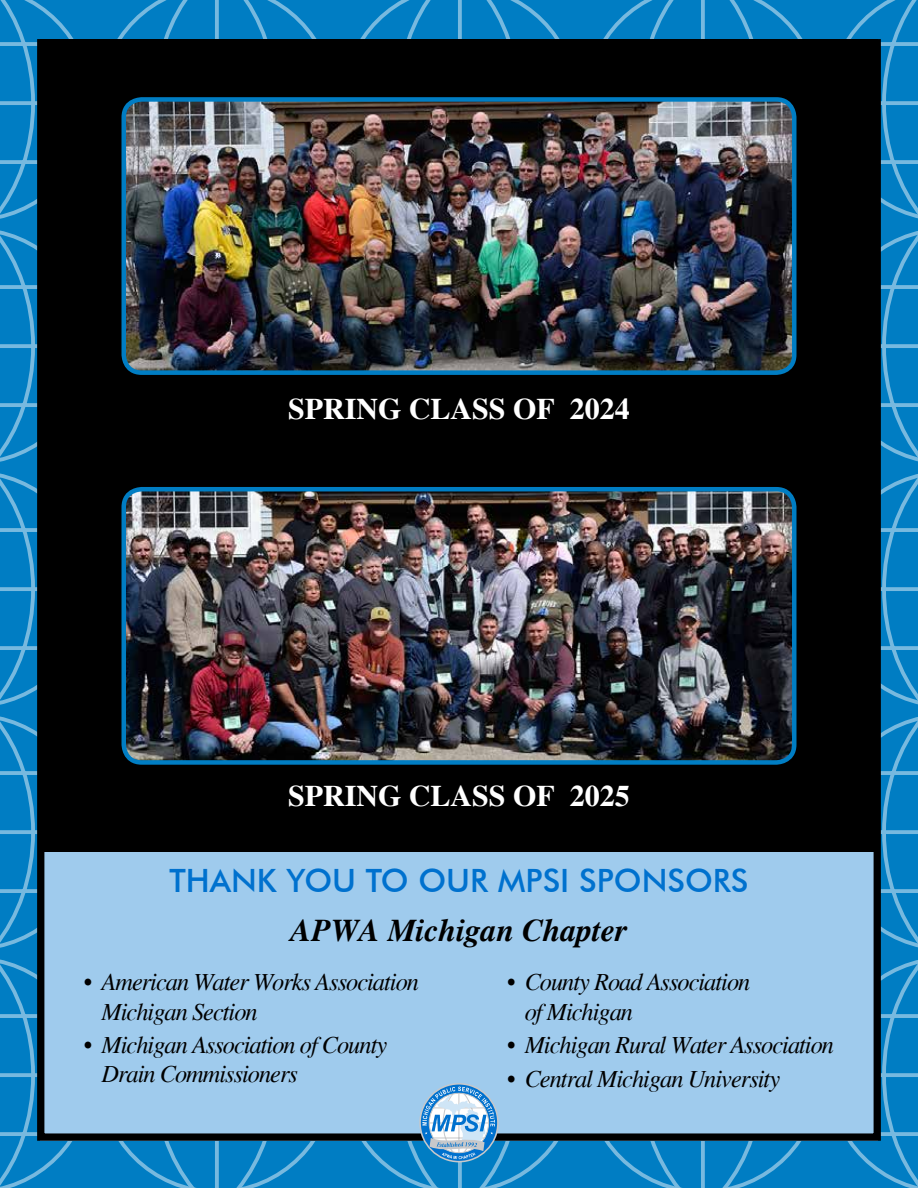
<style>
.page{position:relative;width:918px;height:1188px;background:#fff}
.page>*{position:absolute;margin:0;border:0;box-sizing:border-box;transform-origin:0 0}
.t1{font:500 32.1px "Futura BT";color:#0071ce}
.t2{font:italic 700 31.65px "Times";color:#000}
.t3{font:700 30px "Times";color:#fff}
.t4{font:italic 24.3px/29.1px "Times";letter-spacing:-.04em;color:#000}
</style>
<div class="page">
<svg style="left:0;top:0;width:94px;height:1188px;background:#127ebb"></svg>
<svg style="left:97px;top:0;width:240px;height:39px;background:#0c83c5"></svg>
<svg style="left:97px;top:1141px;width:240px;height:47px;background:#0d83c6"></svg>
<svg style="left:340px;top:0;width:240px;height:39px;background:#0c83c5"></svg>
<svg style="left:340px;top:1141px;width:240px;height:47px;background:#0e84c6"></svg>
<svg style="left:583px;top:0;width:240px;height:39px;background:#0c83c5"></svg>
<svg style="left:583px;top:1141px;width:240px;height:47px;background:#0d83c6"></svg>
<svg style="left:826px;top:0;width:92px;height:1188px;background:#117bb6"></svg>
<div style="left:40px;top:847px;width:838px;height:294px;background:#9fcbed"></div>
<div style="left:40px;top:39px;width:838px;height:812px;background:#000"></div>
<div style="left:419px;top:1083px;width:80px;height:79px;border:2px solid #c7c8ca;border-radius:50%"></div>
<svg style="left:422px;top:1087px;width:73px;height:72px;background:#83b6de"></svg>
<img style="left:124px;top:489px;width:670px;height:271px">
<div style="left:122px;top:487px;width:674px;height:278px;border:4px solid #007dc3;border-radius:18px"></div>
<img style="left:124px;top:102px;width:670px;height:271px">
<div style="left:122px;top:97px;width:674px;height:278px;border:4px solid #007dc3;border-radius:18px"></div>
<p class="t3" style="left:288px;top:392px;width:343px">SPRING CLASS OF 2024</p>
<p class="t3" style="left:288px;top:778px;width:343px">SPRING CLASS OF 2025</p>
<h1 class="t1" style="left:169px;top:861px;width:581px">THANK YOU TO OUR MPSI SPONSORS</h1>
<h2 class="t2" style="left:290px;top:912px;width:339px">AP WA Michigan Chapter</h2>
<p class="t4" style="left:102px;top:968px;width:319px;text-indent:-18px">• American Water Works Association<br>Michigan Section</p>
<p class="t4" style="left:102px;top:1031px;width:287px;text-indent:-18px">• Michigan Association of County<br>Drain Commissioners</p>
<p class="t4" style="left:525px;top:968px;width:227px;text-indent:-18px">• County Road Association of Michigan</p>
<p class="t4" style="left:507px;top:1031px;width:329px">• Michigan Rural Water Association</p>
<p class="t4" style="left:507px;top:1064px;width:275px">• Central Michigan University</p>
</div>
